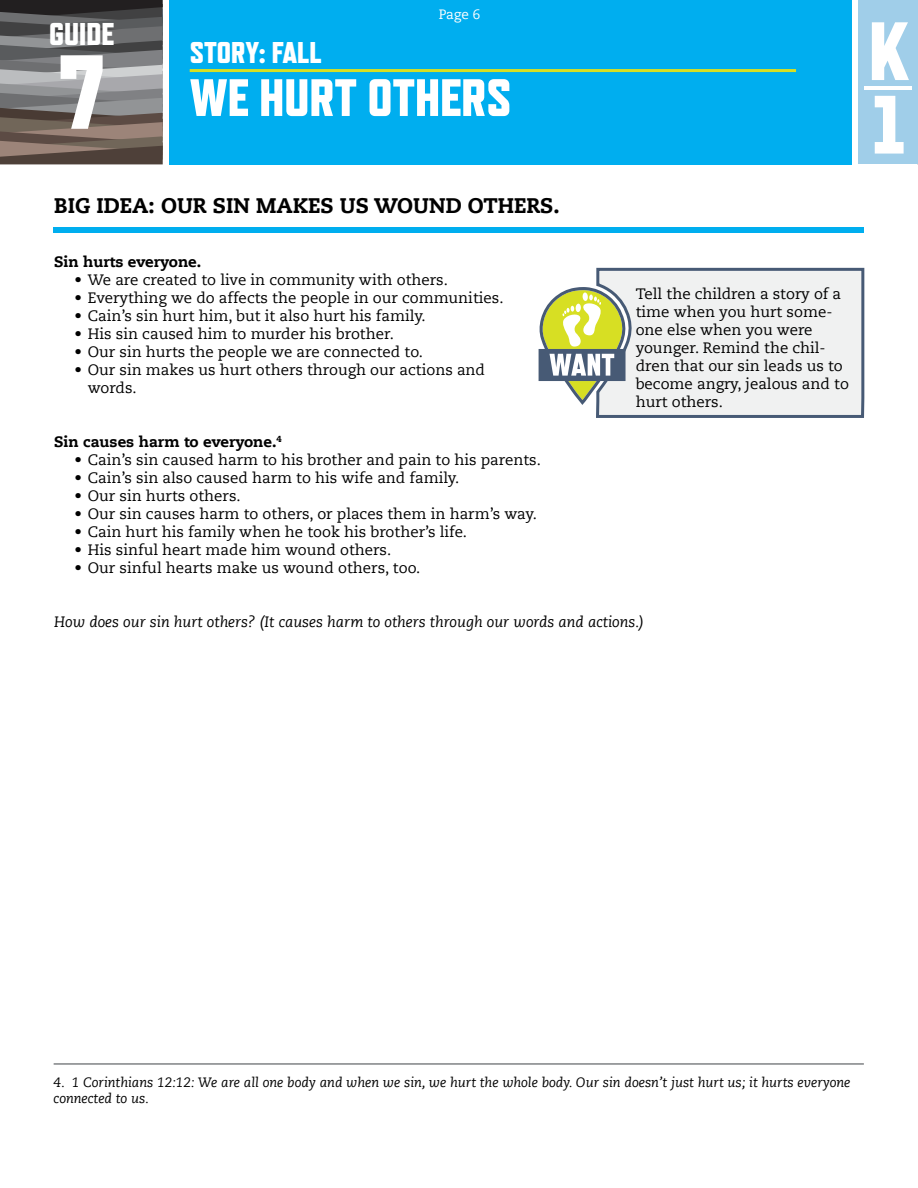
<style>
.page{position:relative;width:918px;height:1188px;background:#fff}
.page>*{position:absolute;margin:0;border:0;box-sizing:border-box;transform-origin:0 0}
.t1{font:800 105px "Refrigerator Deluxe";color:#fff}
.t2{font:800 82.5px/73.5px "Refrigerator Deluxe";color:#fff}
.t3{font:800 52.5px "Refrigerator Deluxe";color:#fff}
.t4{font:800 31.5px "Refrigerator Deluxe";color:#fff}
.t5{font:800 30px "Refrigerator Deluxe";color:#fff}
.t6{font:800 21px "Caecilia LT Std";color:#000}
.t7{font:15px/18px "Caecilia LT Std";color:#000}
.t8{font:italic 15px "Caecilia LT Std";color:#000}
.t9{font:800 15px "Caecilia LT Std";color:#000}
.t10{font:italic 13.5px/16.2px "Caecilia LT Std";color:#000}
.t11{font:13.5px "Caecilia LT Std";color:#fff}
</style>
<div class="page">
<svg style="left:0;top:0;width:163px;height:164px;background:#706b6a"></svg>
<div style="left:169px;top:0;width:682px;height:164px;background:#00aeef"></div>
<hr style="left:190px;top:69px;width:606px;height:3px;background:#d7df23">
<div style="left:858px;top:0;width:60px;height:164px;background:#a0cee9"></div>
<hr style="left:865px;top:86px;width:47px;height:4px;background:#fff">
<div style="left:54px;top:227px;width:810px;height:5px;background:#00aeef"></div>
<hr style="left:54px;top:1063px;width:810px;height:2px;background:#808285">
<svg style="left:539px;top:267px;width:326px;height:151px"></svg>
<h3 class="t4" style="left:49px;top:16px;width:67px">GUIDE</h3>
<h1 class="t1" style="left:59px;top:30px;width:49px">7</h1>
<p class="t11" style="left:439px;top:6px;width:43px">Page 6</p>
<h3 class="t5" style="left:190px;top:35px;width:133px">STORY: FALL</h3>
<h3 class="t3" style="left:190px;top:66px;width:323px">WE HURT OTHERS</h3>
<h3 class="t6" style="left:54px;top:192px;width:507px">BIG IDEA: OUR SIN MAKES US WOUND OTHERS.</h3>
<p class="t9" style="left:54px;top:252px;width:149px">Sin hurts everyone.</p>
<p class="t7" style="left:74px;top:271px;width:375px">• We are created to live in community with others.</p>
<p class="t7" style="left:74px;top:289px;width:431px">• Everything we do affects the people in our communities.</p>
<p class="t7" style="left:74px;top:307px;width:353px">• Cain’s sin hurt him, but it also hurt his family.</p>
<p class="t7" style="left:74px;top:325px;width:321px">• His sin caused him to murder his brother.</p>
<p class="t7" style="left:74px;top:343px;width:350px">• Our sin hurts the people we are connected to.</p>
<p class="t7" style="left:88px;top:361px;width:399px;text-indent:-14px">• Our sin makes us hurt others through our actions and words.</p>
<p class="t7" style="left:636px;top:285px;width:215px">Tell the children a story of a time when you hurt some&shy;one else when you were younger. Remind the chil&shy;dren that our sin leads us to become angry, jealous and to hurt others.</p>
<p class="t9" style="left:54px;top:432px;width:229px">Sin causes harm to everyone.<sup>4</sup></p>
<p class="t7" style="left:74px;top:451px;width:468px">• Cain’s sin caused harm to his brother and pain to his parents.</p>
<p class="t7" style="left:74px;top:469px;width:387px">• Cain’s sin also caused harm to his wife and family.</p>
<p class="t7" style="left:74px;top:487px;width:168px">• Our sin hurts others.</p>
<p class="t7" style="left:74px;top:505px;width:464px">• Our sin causes harm to others, or places them in harm’s way.</p>
<p class="t7" style="left:74px;top:523px;width:394px">• Cain hurt his family when he took his brother’s life.</p>
<p class="t7" style="left:74px;top:541px;width:318px">• His sinful heart made him wound others.</p>
<p class="t7" style="left:74px;top:559px;width:348px">• Our sinful hearts make us wound others, too.</p>
<p class="t8" style="left:54px;top:613px;width:592px">How does our sin hurt others? (It causes harm to others through our words and actions.)</p>
<h2 class="t2" style="left:869px;top:13px;width:41px">K<br>1</h2>
<p class="t10" style="left:54px;top:1075px;width:798px">4. 1 Corinthians 12:12: We are all one body and when we sin, we hurt the whole body. Our sin doesn’t just hurt us; it hurts everyone connected to us.</p>
</div>
